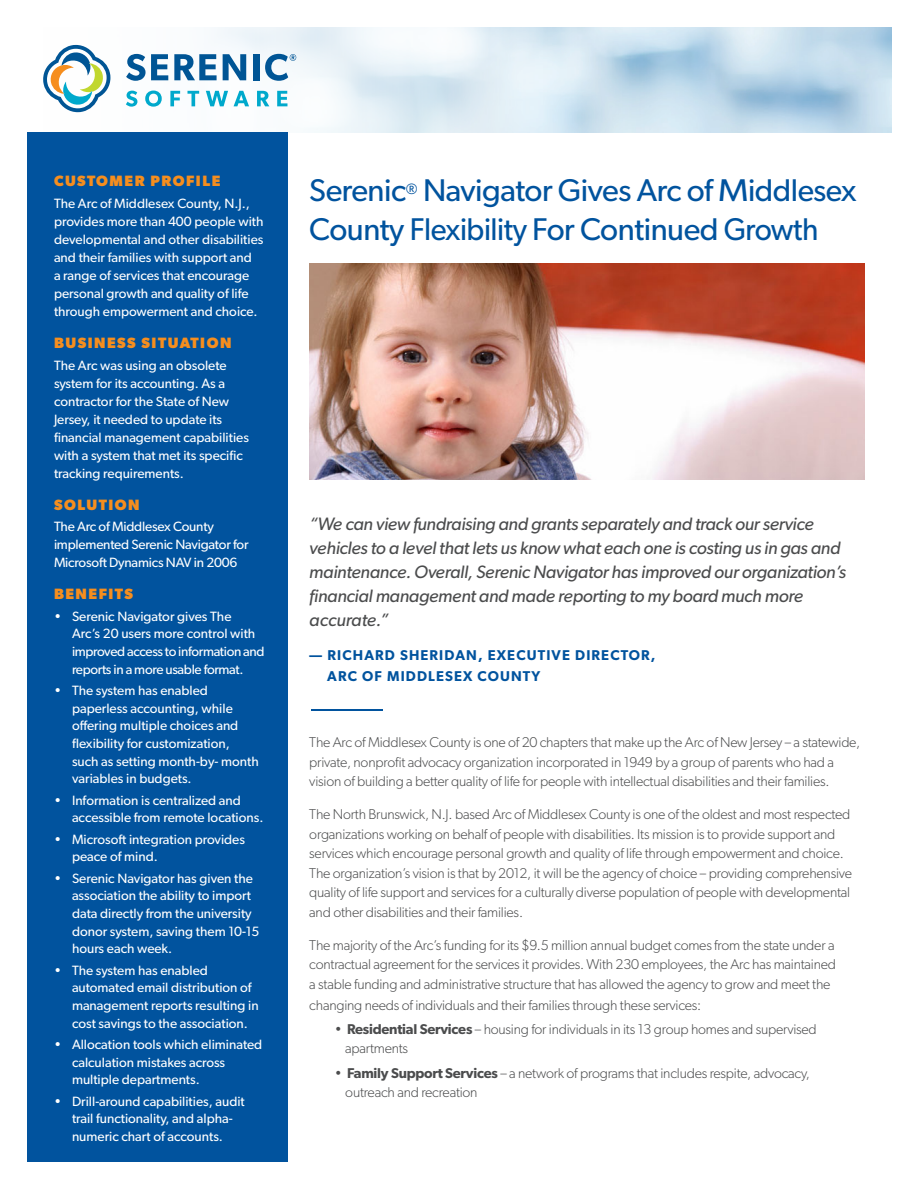
<style>
.page{position:relative;width:918px;height:1188px;background:#fff}
.page>*{position:absolute;margin:0;border:0;box-sizing:border-box;transform-origin:0 0}
.t1{font:31.5px/39px "Gibson";letter-spacing:-.015em;color:#01539e}
.t2{font:italic 18px/24px "Gibson";letter-spacing:-.015em;color:#4b4c4d}
.t3{font:700 15px "Gibson";letter-spacing:.1em;color:#f68e1e}
.t4{font:300 14.25px/19.5px "Gibson";letter-spacing:-.015em;color:#4b4c4d}
.t5{font:600 14.25px/21px "Gibson";letter-spacing:.08em;color:#01539e}
.t6{font:13.5px/17.7px "Gibson";color:#fff}
.t7{font:13.5px/17.7px "Gibson";letter-spacing:-.025em;color:#fff}
.s1{font-weight:600}
</style>
<div class="page">
<svg style="left:27px;top:27px;width:864px;height:106px"></svg>
<svg style="left:126px;top:54px;width:42px;height:27px"></svg>
<svg style="left:174px;top:54px;width:43px;height:26px"></svg>
<svg style="left:223px;top:54px;width:23px;height:26px"></svg>
<div style="left:253px;top:54px;width:6px;height:26px;background:#005595"></div>
<svg style="left:126px;top:91px;width:11px;height:16px"></svg>
<svg style="left:145px;top:91px;width:17px;height:16px"></svg>
<svg style="left:170px;top:91px;width:10px;height:15px"></svg>
<svg style="left:187px;top:91px;width:12px;height:15px"></svg>
<svg style="left:206px;top:91px;width:22px;height:15px"></svg>
<svg style="left:234px;top:91px;width:15px;height:15px"></svg>
<svg style="left:257px;top:91px;width:12px;height:15px"></svg>
<svg style="left:277px;top:91px;width:10px;height:15px"></svg>
<svg style="left:43px;top:45px;width:67px;height:67px"></svg>
<svg style="left:265px;top:54px;width:31px;height:27px"></svg>
<div style="left:27px;top:133px;width:261px;height:1029px;background:#01539e"></div>
<img style="left:309px;top:263px;width:555px;height:217px">
<hr style="left:311px;top:709px;width:72px;height:1px;background:#01539e">
<p class="t3" style="left:54px;top:172px;width:168px">CUSTOMER PROFILE</p>
<p class="t6" style="left:54px;top:194px;width:211px">The Arc of Middlesex County, N.J., provides more than 400 people with developmental and other disabilities and their families with support and<br>a range of services that encourage personal growth and quality of life through empowerment and choice.</p>
<p class="t3" style="left:54px;top:334px;width:179px">BUSINESS SITUATION</p>
<p class="t6" style="left:54px;top:356px;width:196px">The Arc was using an obsolete system for its accounting. As a contractor for the State of New<br>Jersey, it needed to update its financial management capabilities with a system that met its specific tracking requirements.</p>
<p class="t3" style="left:54px;top:496px;width:87px">SOLUTION</p>
<p class="t6" style="left:54px;top:517px;width:196px">The Arc of Middlesex County implemented Serenic Navigator for<br>Microsoft Dynamics NAV in 2006</p>
<p class="t3" style="left:54px;top:585px;width:80px">BENEFITS</p>
<p class="t7" style="left:72px;top:607px;width:194px;text-indent:-18px">• Serenic Navigator gives The<br>Arc’s 20 users more control with improved access to information and reports in a more usable format.</p>
<p class="t6" style="left:72px;top:681px;width:188px;text-indent:-18px">• The system has enabled paperless accounting, while offering multiple choices and flexibility for customization, such as setting month-by- month variables in budgets.</p>
<p class="t6" style="left:72px;top:791px;width:193px;text-indent:-18px">• Information is centralized and accessible from remote locations.</p>
<p class="t6" style="left:72px;top:830px;width:174px;text-indent:-18px">• Microsoft integration provides peace of mind.</p>
<p class="t6" style="left:72px;top:869px;width:189px;text-indent:-18px">• Serenic Navigator has given the association the ability to import data directly from the university donor system, saving them 10-15 hours each week.</p>
<p class="t6" style="left:72px;top:961px;width:188px;text-indent:-18px">• The system has enabled automated email distribution of management reports resulting in cost savings to the association.</p>
<p class="t6" style="left:72px;top:1035px;width:192px;text-indent:-18px">• Allocation tools which eliminated calculation mistakes across multiple departments.</p>
<p class="t6" style="left:54px;top:1092px;width:192px;text-align:center">• Drill-around capabilities, audit trail functionality, and alpha&shy;numeric chart of accounts.</p>
<p class="t1" style="left:309px;top:170px;width:549px">Serenic<sup>®</sup> Navigator Gives Arc of Middlesex<br>County Flexibility For Continued Growth</p>
<p class="t2" style="left:309px;top:511px;width:538px">“We can view fundraising and grants separately and track our service vehicles to a level that lets us know what each one is costing us in gas and maintenance. Overall, Serenic Navigator has improved our organization’s financial management and made reporting to my board much more accurate.”</p>
<p class="t5" style="left:327px;top:644px;width:330px;text-indent:-18px">— RICHARD SHERIDAN, EXECUTIVE DIRECTOR,<br>ARC OF MIDDLESEX COUNTY</p>
<p class="t4" style="left:309px;top:732px;width:552px">The Arc of Middlesex County is one of 20 chapters that make up the Arc of New Jersey – a statewide, private, nonprofit advocacy organization incorporated in 1949 by a group of parents who had a vision of building a better quality of life for people with intellectual disabilities and their families.</p>
<p class="t4" style="left:309px;top:804px;width:544px">The North Brunswick, N.J. based Arc of Middlesex County is one of the oldest and most respected organizations working on behalf of people with disabilities. Its mission is to provide support and services which encourage personal growth and quality of life through empowerment and choice.<br>The organization’s vision is that by 2012, it will be the agency of choice – providing comprehensive quality of life support and services for a culturally diverse population of people with developmental and other disabilities and their families.</p>
<p class="t4" style="left:309px;top:935px;width:528px;text-align:justify">The majority of the Arc’s funding for its $9.5 million annual budget comes from the state under a contractual agreement for the services it provides. With 230 employees, the Arc has maintained a stable funding and administrative structure that has allowed the agency to grow and meet the</p>
<p class="t4" style="left:309px;top:995px;width:393px">changing needs of individuals and their families through these services:</p>
<p class="t4" style="left:345px;top:1019px;width:473px;text-indent:-10px">• <span class="s1">Residential Services</span> – housing for individuals in its 13 group homes and supervised apartments</p>
<p class="t4" style="left:345px;top:1063px;width:466px;text-indent:-10px">• <span class="s1">Family Support Services</span> – a network of programs that includes respite, advocacy, outreach and recreation</p>
</div>
